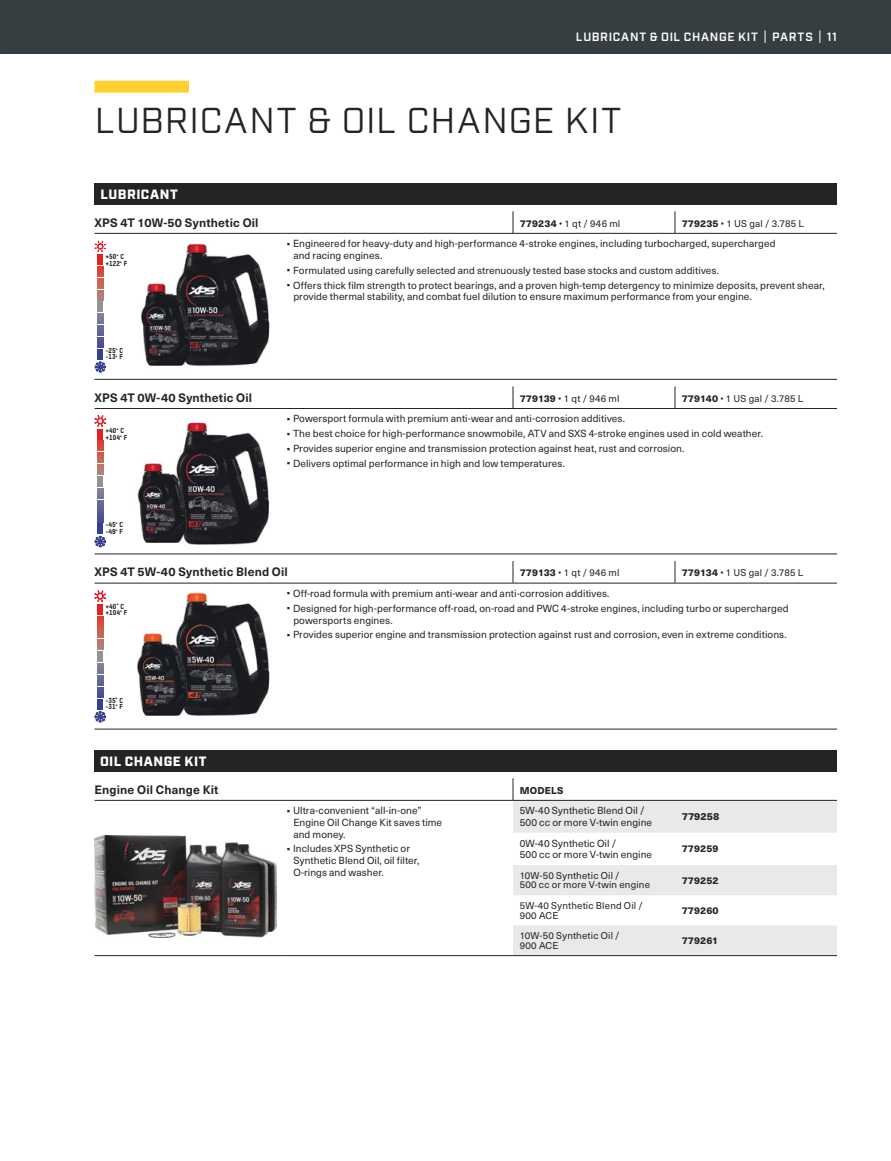
<style>
.page{position:relative;width:891px;height:1161px;background:#fff}
.page>*{position:absolute;margin:0;border:0;box-sizing:border-box;transform-origin:0 0}
.t1{font:36px "Industry";letter-spacing:.03em;color:#242424}
.t2{font:900 13.5px "Industry";letter-spacing:.04em;color:#fff}
.t3{font:700 12px "Neue Haas Unica W1 G";letter-spacing:.015em;color:#242424}
.t4{font:600 12px "Industry";letter-spacing:.06em;color:#fff}
.t5{font:10.2px/11.6px "Neue Haas Unica W1 G";letter-spacing:.005em;color:#242424}
.t6{font:800 10.2px "Neue Haas Unica W1 G";color:#242424}
.t7{font:9.75px/9.8px "Neue Haas Unica W1 G";letter-spacing:.015em;color:#242424}
.t8{font:800 9.75px "Neue Haas Unica W1 G";letter-spacing:.01em;color:#242424}
.t9{font:7.05px/6.8px "T Star Pro Heavy";color:#242424}
.s1{font-weight:800}
.s2{font-weight:800;font-size:12.75px}
</style>
<div class="page">
<div style="left:94px;top:81px;width:95px;height:12px;background:#ffd130"></div>
<div style="left:94px;top:183px;width:743px;height:22px;background:#242424"></div>
<div style="left:94px;top:750px;width:742px;height:22px;background:#242424"></div>
<hr style="left:94px;top:554px;width:186px;height:1px;background:#242424">
<hr style="left:280px;top:554px;width:233px;height:1px;background:#242424">
<hr style="left:513px;top:554px;width:162px;height:1px;background:#242424">
<hr style="left:675px;top:554px;width:162px;height:1px;background:#242424">
<svg style="left:675px;top:386px;width:1px;height:22px"></svg>
<svg style="left:513px;top:386px;width:1px;height:22px"></svg>
<hr style="left:513px;top:408px;width:162px;height:1px;background:#242424">
<hr style="left:675px;top:408px;width:162px;height:1px;background:#242424">
<hr style="left:94px;top:408px;width:186px;height:1px;background:#242424">
<hr style="left:280px;top:408px;width:233px;height:1px;background:#242424">
<svg style="left:95px;top:536px;width:11px;height:11px"></svg>
<svg style="left:94px;top:415px;width:12px;height:12px"></svg>
<div style="left:97px;top:429px;width:6px;height:10px;background:#e81e23"></div>
<svg style="left:97px;top:441px;width:6px;height:34px"></svg>
<div style="left:97px;top:476px;width:6px;height:10px;background:#929394"></div>
<svg style="left:97px;top:488px;width:6px;height:34px"></svg>
<div style="left:97px;top:524px;width:6px;height:10px;background:#344091"></div>
<img style="left:178px;top:422px;width:92px;height:123px">
<img style="left:137px;top:460px;width:58px;height:85px">
<hr style="left:94px;top:729px;width:186px;height:1px;background:#242424">
<hr style="left:280px;top:729px;width:233px;height:1px;background:#242424">
<hr style="left:513px;top:729px;width:162px;height:1px;background:#242424">
<hr style="left:675px;top:729px;width:162px;height:1px;background:#242424">
<svg style="left:675px;top:561px;width:1px;height:22px"></svg>
<svg style="left:513px;top:561px;width:1px;height:22px"></svg>
<hr style="left:513px;top:583px;width:162px;height:1px;background:#242424">
<hr style="left:675px;top:583px;width:162px;height:1px;background:#242424">
<hr style="left:94px;top:583px;width:186px;height:1px;background:#242424">
<hr style="left:280px;top:583px;width:233px;height:1px;background:#242424">
<svg style="left:95px;top:711px;width:11px;height:11px"></svg>
<svg style="left:94px;top:590px;width:12px;height:13px"></svg>
<div style="left:97px;top:604px;width:6px;height:10px;background:#e81e23"></div>
<svg style="left:97px;top:616px;width:6px;height:34px"></svg>
<div style="left:97px;top:652px;width:6px;height:10px;background:#929394"></div>
<svg style="left:97px;top:663px;width:6px;height:34px"></svg>
<div style="left:97px;top:699px;width:6px;height:10px;background:#344091"></div>
<img style="left:178px;top:592px;width:92px;height:124px">
<img style="left:136px;top:630px;width:58px;height:87px">
<hr style="left:94px;top:379px;width:186px;height:1px;background:#242424">
<hr style="left:280px;top:379px;width:233px;height:1px;background:#242424">
<hr style="left:513px;top:379px;width:162px;height:1px;background:#242424">
<hr style="left:675px;top:379px;width:162px;height:1px;background:#242424">
<svg style="left:675px;top:211px;width:1px;height:22px"></svg>
<svg style="left:513px;top:211px;width:1px;height:22px"></svg>
<hr style="left:513px;top:233px;width:162px;height:1px;background:#242424">
<hr style="left:675px;top:233px;width:162px;height:1px;background:#242424">
<hr style="left:94px;top:233px;width:186px;height:1px;background:#242424">
<hr style="left:280px;top:233px;width:233px;height:1px;background:#242424">
<svg style="left:94px;top:359px;width:12px;height:14px"></svg>
<svg style="left:94px;top:240px;width:12px;height:13px"></svg>
<div style="left:97px;top:254px;width:6px;height:11px;background:#e81e23"></div>
<svg style="left:97px;top:266px;width:6px;height:34px"></svg>
<div style="left:97px;top:302px;width:6px;height:10px;background:#929394"></div>
<svg style="left:97px;top:314px;width:6px;height:33px"></svg>
<div style="left:97px;top:349px;width:6px;height:10px;background:#344091"></div>
<img style="left:178px;top:243px;width:92px;height:123px">
<img style="left:140px;top:280px;width:58px;height:86px">
<svg style="left:513px;top:801px;width:324px;height:154px;fill:#e9e9eb"></svg>
<hr style="left:513px;top:955px;width:162px;height:1px;background:#242424">
<hr style="left:675px;top:955px;width:162px;height:1px;background:#242424">
<hr style="left:513px;top:800px;width:162px;height:1px;background:#242424">
<hr style="left:675px;top:800px;width:162px;height:1px;background:#242424">
<svg style="left:513px;top:778px;width:1px;height:22px"></svg>
<hr style="left:94px;top:800px;width:186px;height:1px;background:#242424">
<hr style="left:280px;top:800px;width:233px;height:1px;background:#242424">
<hr style="left:280px;top:955px;width:233px;height:1px;background:#242424">
<hr style="left:94px;top:955px;width:186px;height:1px;background:#242424">
<img style="left:94px;top:836px;width:183px;height:101px">
<div style="left:0;top:0;width:891px;height:54px;background:#373e42"></div>
<svg style="left:765px;top:30px;width:1px;height:13px"></svg>
<svg style="left:820px;top:30px;width:1px;height:13px"></svg>
<p class="t4" style="left:576px;top:29px;width:263px">LUBRICANT &amp; OIL CHANGE KIT PARTS 11</p>
<h1 class="t1" style="left:95px;top:99px;width:528px">LUBRICANT &amp; OIL CHANGE KIT</h1>
<h2 class="t2" style="left:101px;top:186px;width:79px">LUBRICANT</h2>
<p class="t3" style="left:94px;top:213px;width:166px">XPS 4T 10W-50 Synthetic Oil</p>
<p class="t7" style="left:520px;top:218px;width:102px"><span class="s1">779234</span> • 1 qt / 946 ml</p>
<p class="t7" style="left:682px;top:218px;width:124px"><span class="s1">779235</span> • 1 US gal / 3.785 L</p>
<p class="t9" style="left:105px;top:252px;width:24px">+50˚ C +122˚ F</p>
<p class="t5" style="left:293px;top:237px;width:484px;text-indent:-6px"><span class="s2">·</span> Engineered for heavy-duty and high-performance 4-stroke engines, including turbocharged, supercharged and racing engines.</p>
<p class="t5" style="left:287px;top:262px;width:539px;line-height:14.9px"><span class="s2">·</span> Formulated using carefully selected and strenuously tested base stocks and custom additives.<br><span class="s2">·</span> Offers thick film strength to protect bearings, and a proven high-temp detergency to minimize deposits, prevent shear,</p>
<p class="t5" style="left:293px;top:290px;width:460px">provide thermal stability, and combat fuel dilution to ensure maximum performance from your engine.</p>
<p class="t9" style="left:105px;top:346px;width:19px">-25˚ C -13˚ F</p>
<p class="t3" style="left:94px;top:388px;width:159px">XPS 4T 0W-40 Synthetic Oil</p>
<p class="t7" style="left:520px;top:393px;width:101px"><span class="s1">779139</span> • 1 qt / 946 ml</p>
<p class="t7" style="left:682px;top:393px;width:123px"><span class="s1">779140</span> • 1 US gal / 3.785 L</p>
<p class="t9" style="left:105px;top:427px;width:24px">+40˚ C +104˚ F</p>
<p class="t5" style="left:287px;top:411px;width:478px;line-height:14.9px"><span class="s2">·</span> Powersport formula with premium anti-wear and anti-corrosion additives.<br><span class="s2">·</span> The best choice for high-performance snowmobile, ATV and SXS 4-stroke engines used in cold weather. <span class="s2">·</span> Provides superior engine and transmission protection against heat, rust and corrosion.<br><span class="s2">·</span> Delivers optimal performance in high and low temperatures.</p>
<p class="t9" style="left:105px;top:521px;width:19px">-45˚ C -49˚ F</p>
<p class="t3" style="left:94px;top:563px;width:195px">XPS 4T 5W-40 Synthetic Blend Oil</p>
<p class="t7" style="left:520px;top:567px;width:101px"><span class="s1">779133</span> • 1 qt / 946 ml</p>
<p class="t7" style="left:682px;top:567px;width:123px"><span class="s1">779134</span> • 1 US gal / 3.785 L</p>
<p class="t9" style="left:105px;top:602px;width:24px">+40˚ C +104˚ F</p>
<p class="t5" style="left:287px;top:585px;width:503px;line-height:14.9px"><span class="s2">·</span> Off-road formula with premium anti-wear and anti-corrosion additives.<br><span class="s2">·</span> Designed for high-performance off-road, on-road and PWC 4-stroke engines, including turbo or supercharged</p>
<p class="t5" style="left:287px;top:612px;width:501px;line-height:14.9px;text-indent:6px">powersports engines.<br><span class="s2">·</span> Provides superior engine and transmission protection against rust and corrosion, even in extreme conditions.</p>
<p class="t9" style="left:105px;top:696px;width:19px">-35˚ C -31˚ F</p>
<h2 class="t2" style="left:100px;top:753px;width:108px">OIL CHANGE KIT</h2>
<p class="t3" style="left:94px;top:780px;width:126px">Engine Oil Change Kit</p>
<p class="t8" style="left:520px;top:783px;width:45px">MODELS</p>
<p class="t5" style="left:293px;top:804px;width:150px;text-indent:-6px"><span class="s2">·</span> Ultra-convenient “all-in-one”<br>Engine Oil Change Kit saves time and money.</p>
<p class="t5" style="left:293px;top:843px;width:128px;text-indent:-6px"><span class="s2">·</span> Includes XPS Synthetic or<br>Synthetic Blend Oil, oil filter,<br>O-rings and washer.</p>
<p class="t5" style="left:520px;top:804px;width:134px">5W-40 Synthetic Blend Oil /<br>500 cc or more V-twin engine</p>
<p class="t6" style="left:682px;top:809px;width:39px">779258</p>
<p class="t5" style="left:520px;top:837px;width:134px">0W-40 Synthetic Oil /<br>500 cc or more V-twin engine</p>
<p class="t8" style="left:682px;top:841px;width:38px">779259</p>
<p class="t7" style="left:520px;top:870px;width:132px">10W-50 Synthetic Oil /<br>500 cc or more V-twin engine</p>
<p class="t8" style="left:682px;top:873px;width:38px">779252</p>
<p class="t7" style="left:520px;top:900px;width:125px">5W-40 Synthetic Blend Oil /<br>900 ACE</p>
<p class="t8" style="left:682px;top:903px;width:38px">779260</p>
<p class="t7" style="left:520px;top:930px;width:102px">10W-50 Synthetic Oil /<br>900 ACE</p>
<p class="t8" style="left:682px;top:933px;width:38px">779261</p>
</div>
